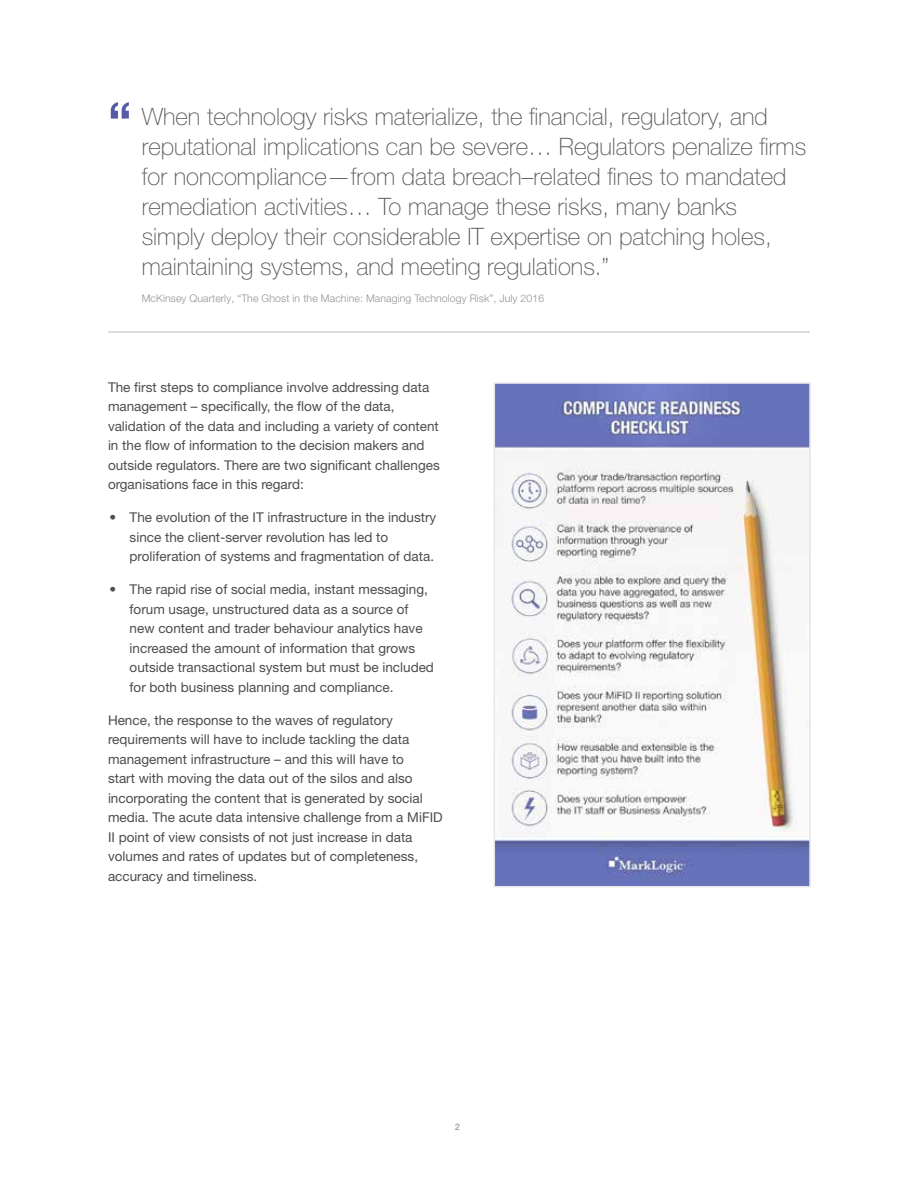
<style>
.page{position:relative;width:918px;height:1188px;background:#fff}
.page>*{position:absolute;margin:0;border:0;box-sizing:border-box;transform-origin:0 0}
.t1{font:100 24px/30px "Helvetica Neue LT Pro";color:#565659}
.t2{font:13.5px/19.5px "Helvetica Neue LT Pro";color:#4d4d4f}
.t3{font:300 10.5px "Helvetica Neue LT Pro";letter-spacing:.01em;color:#919396}
.t4{font:9px "Helvetica Neue LT Pro";color:#808285}
.s1{font-weight:700;font-size:51px;color:#575ba6}
</style>
<div class="page">
<hr style="left:108px;top:331px;width:702px;height:2px;background:#d1d3d4">
<img style="left:497px;top:385px;width:311px;height:499px">
<div style="left:494px;top:382px;width:317px;height:505px;border:2px solid #e6e7e8"></div>
<p class="t1" style="left:142px;top:101px;width:666px;text-indent:-34px"><span class="s1">“</span> When technology risks materialize, the financial, regulatory, and reputational implications can be severe… Regulators penalize firms for noncompliance—from data breach–related fines to mandated remediation activities… To manage these risks, many banks<br>simply deploy their considerable IT expertise on patching holes, maintaining systems, and meeting regulations.”</p>
<p class="t3" style="left:142px;top:292px;width:404px">McKinsey Quarterly, “The Ghost in the Machine: Managing Technology Risk”, July 2016</p>
<p class="t2" style="left:108px;top:377px;width:333px">The first steps to compliance involve addressing data management – specifically, the flow of the data, validation of the data and including a variety of content in the flow of information to the decision makers and outside regulators. There are two significant challenges organisations face in this regard:</p>
<p class="t2" style="left:130px;top:508px;width:308px;text-indent:-20px">• The evolution of the IT infrastructure in the industry since the client-server revolution has led to proliferation of systems and fragmentation of data.</p>
<p class="t2" style="left:130px;top:580px;width:306px;text-indent:-20px">• The rapid rise of social media, instant messaging, forum usage, unstructured data as a source of new content and trader behaviour analytics have increased the amount of information that grows outside transactional system but must be included for both business planning and compliance.</p>
<p class="t2" style="left:108px;top:710px;width:336px">Hence, the response to the waves of regulatory requirements will have to include tackling the data management infrastructure – and this will have to<br>start with moving the data out of the silos and also incorporating the content that is generated by social media. The acute data intensive challenge from a MiFID II point of view consists of not just increase in data volumes and rates of updates but of completeness, accuracy and timeliness.</p>
<p class="t4" style="left:455px;top:1121px;width:7px">2</p>
</div>
